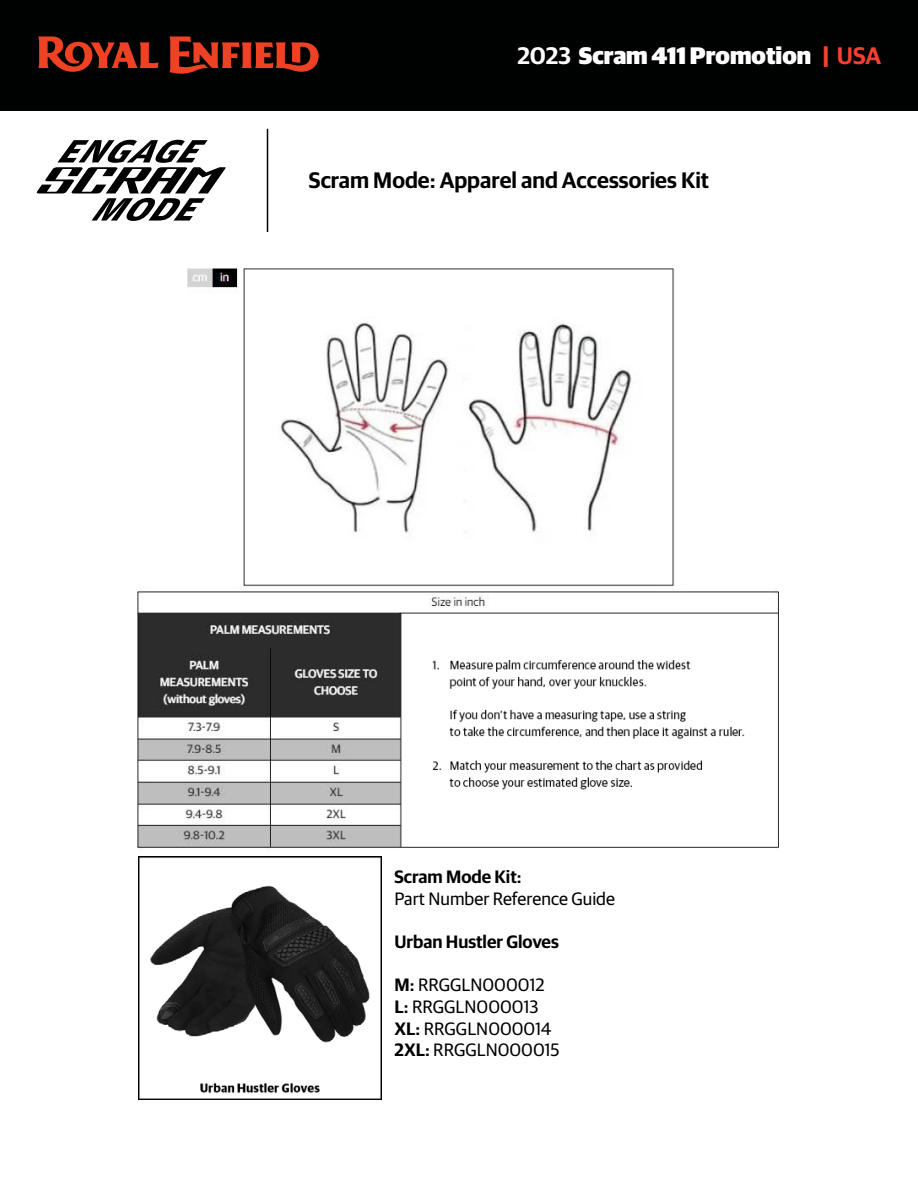
<style>
.page{position:relative;width:918px;height:1188px;background:#fff}
.page>*{position:absolute;margin:0;border:0;box-sizing:border-box;transform-origin:0 0}
.t1{font:900 24px "Guardian Sans";color:#fff}
.t2{font:600 22.5px "Guardian Sans";color:#000}
.t3{font:18px/21.6px "Guardian Sans";color:#000}
.t4{font:600 18px "Guardian Sans";color:#000}
.s1{font-weight:600}
.s2{color:#f84030}
.s3{font-weight:600;color:#f84030}
</style>
<div class="page">
<div style="left:0;top:0;width:918px;height:110px;background:#000101"></div>
<svg style="left:38px;top:36px;width:281px;height:38px"></svg>
<svg style="left:37px;top:140px;width:189px;height:81px"></svg>
<hr style="left:267px;top:129px;width:1px;height:103px;background:#000101">
<img style="left:137px;top:269px;width:642px;height:588px">
<img style="left:138px;top:856px;width:243px;height:243px">
<h1 class="t1" style="left:517px;top:37px;width:365px"><span class="s1">2023</span> Scram 411 Promotion <span class="s2">|</span> <span class="s3">USA</span></h1>
<p class="t2" style="left:309px;top:164px;width:402px">Scram Mode: Apparel and Accessories Kit</p>
<p class="t4" style="left:395px;top:864px;width:129px">Scram Mode Kit:</p>
<p class="t3" style="left:395px;top:887px;width:222px">Part Number Reference Guide</p>
<p class="t4" style="left:395px;top:929px;width:166px">Urban Hustler Gloves</p>
<p class="t3" style="left:395px;top:973px;width:167px"><span class="s1">M:</span> RRGGLN000012<br><span class="s1">L:</span> RRGGLN000013<br><span class="s1">XL:</span> RRGGLN000014<br><span class="s1">2XL:</span> RRGGLN000015</p>
</div>
